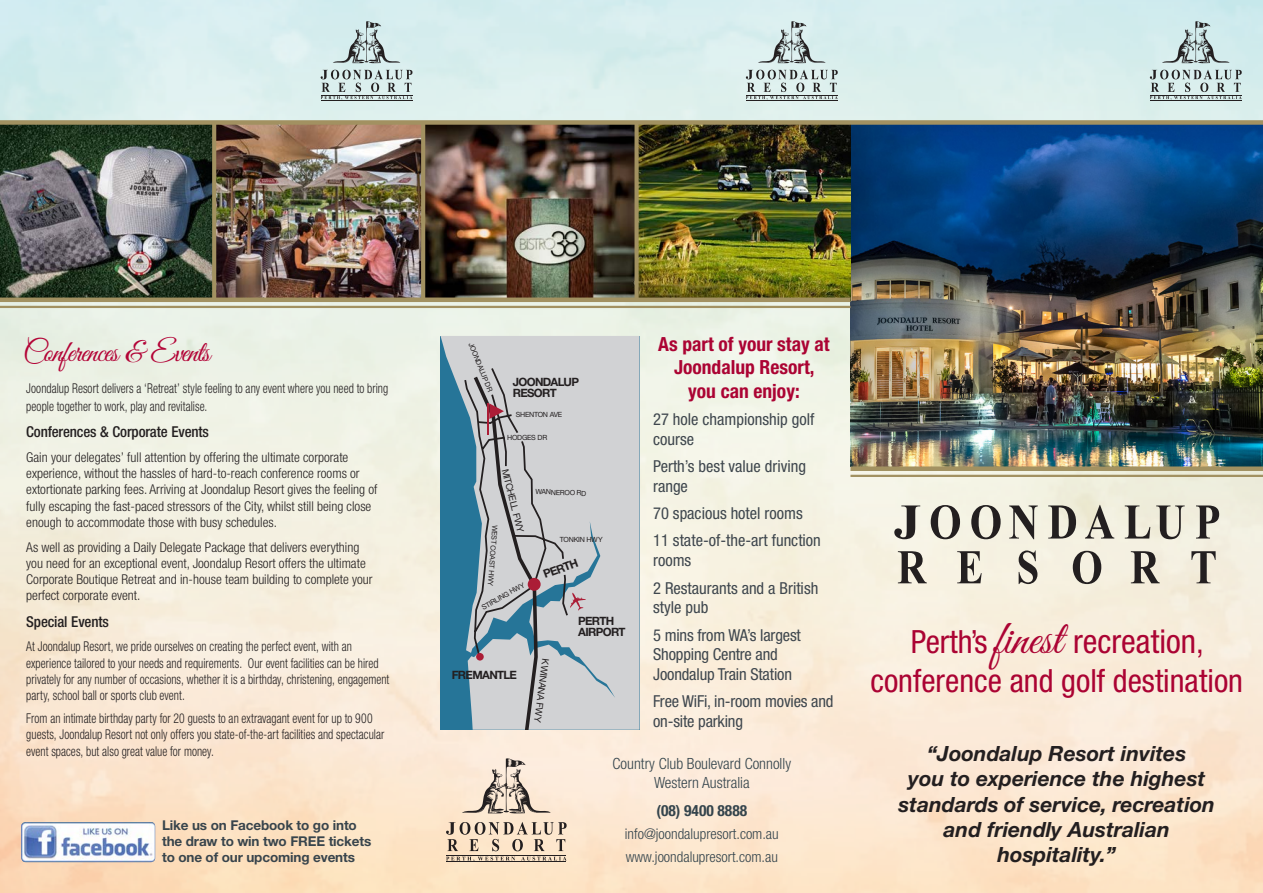
<style>
.page{position:relative;width:1263px;height:893px;background:#fff}
.page>*{position:absolute;margin:0;border:0;box-sizing:border-box;transform-origin:0 0}
.t1{font:condensed 33px "Helvetica Neue LT";color:#ab0333}
.t2{font:condensed 32.1px "Helvetica Neue LT";color:#ab0333}
.Script_Heading{font:30px "Great Vibes";letter-spacing:-.025em;color:#b30437}
.t3{font:italic 700 21px/25.2px "Helvetica Neue LT";color:#231f20;text-align:center}
.t4{font:700 condensed 19.5px/23.4px "Helvetica Neue LT";color:#ab0333;text-align:center}
.t5{font:condensed 16.5px/19.8px "Helvetica Neue LT";color:#3f474e}
.t6{font:300 condensed 15.45px/18.6px "Helvetica Neue LT";color:#34444c;text-align:center}
.t7{font:700 condensed 15.45px "Helvetica Neue LT";color:#34444c}
.Box_Intro{font:500 condensed 15px "Helvetica Neue LT";letter-spacing:-.01em;color:#231f20}
.t8{font:300 condensed 14.7px "Helvetica Neue LT";color:#34444c}
.t9{font:300 condensed 13.5px/16.2px "Helvetica Neue LT";color:#231f20;scale:.86 1}
.t10{font:300 condensed 13.5px/16.2px "Helvetica Neue LT";color:#231f20}
.t11{font:700 13.5px/16.2px "Helvetica Neue LT";letter-spacing:-.01em;color:#38444c}
.t12{font:700 11.4px/11.4px "Helvetica Neue LT Std";letter-spacing:-.06em;color:#231f20}
.t13{font:9.45px "Helvetica Neue LT Std";color:#231f20}
.t14{font:7.2px "Helvetica Neue LT Std";letter-spacing:-.035em;color:#231f20}
.s1{font-size:32.1px}
.s2{font-family:"Great Vibes";font-stretch:normal;font-size:48px}
</style>
<div class="page">
<img style="left:0;top:0;width:1263px;height:893px">
<img style="left:21px;top:822px;width:134px;height:40px">
<img style="left:850px;top:125px;width:413px;height:341px">
<svg style="left:1162px;top:21px;width:67px;height:43px;background:#b5c9ca"></svg>
<svg style="left:1150px;top:70px;width:92px;height:30px;background:#b6c7c6"></svg>
<hr style="left:1150px;top:95px;width:91px;height:1px;background:#231f20">
<hr style="left:1150px;top:100px;width:91px;height:1px;background:#231f20">
<svg style="left:758px;top:21px;width:68px;height:43px;background:#bbcbcc"></svg>
<svg style="left:746px;top:70px;width:92px;height:30px;background:#bbc8c7"></svg>
<hr style="left:746px;top:95px;width:91px;height:1px;background:#231f20">
<hr style="left:746px;top:100px;width:91px;height:1px;background:#231f20">
<svg style="left:462px;top:758px;width:89px;height:56px;background:#d7c7b8"></svg>
<svg style="left:446px;top:857px;width:69px;height:4px"></svg>
<svg style="left:521px;top:857px;width:46px;height:3px"></svg>
<svg style="left:446px;top:822px;width:121px;height:29px;background:#cdbaa6"></svg>
<hr style="left:446px;top:855px;width:120px;height:1px;background:#231f20">
<hr style="left:446px;top:862px;width:120px;height:1px;background:#231f20">
<svg style="left:333px;top:21px;width:67px;height:43px;background:#b7caca"></svg>
<svg style="left:321px;top:70px;width:91px;height:30px;background:#b8c7c6"></svg>
<hr style="left:321px;top:95px;width:91px;height:1px;background:#231f20">
<hr style="left:321px;top:100px;width:91px;height:1px;background:#231f20">
<img style="left:0;top:125px;width:850px;height:173px">
<svg style="left:212px;top:125px;width:4px;height:173px"></svg>
<hr style="left:421px;top:122px;width:4px;height:178px;background:#a29161">
<div style="left:634px;top:122px;width:5px;height:178px;background:#a29161"></div>
<hr style="left:0;top:298px;width:850px;height:4px;background:#a29161">
<hr style="left:0;top:306px;width:850px;height:2px;background:#a29161">
<div style="left:0;top:120px;width:1263px;height:5px;background:#a29161"></div>
<div style="left:850px;top:466px;width:413px;height:5px;background:#a29161"></div>
<hr style="left:850px;top:475px;width:413px;height:2px;background:#a29161">
<svg style="left:441px;top:336px;width:198px;height:394px;background:#a6bbc5"></svg>
<svg style="left:463px;top:366px;width:123px;height:364px;background:#b0b9c0"></svg>
<hr style="left:487px;top:403px;width:2px;height:32px;background:#ab1d36">
<svg style="left:894px;top:505px;width:26px;height:34px"></svg>
<svg style="left:931px;top:505px;width:29px;height:34px"></svg>
<svg style="left:971px;top:505px;width:30px;height:34px"></svg>
<svg style="left:1009px;top:505px;width:29px;height:34px"></svg>
<svg style="left:1048px;top:505px;width:28px;height:33px"></svg>
<svg style="left:1085px;top:505px;width:29px;height:33px"></svg>
<svg style="left:1125px;top:505px;width:25px;height:33px"></svg>
<svg style="left:1156px;top:505px;width:29px;height:34px"></svg>
<svg style="left:1196px;top:505px;width:23px;height:33px"></svg>
<svg style="left:898px;top:551px;width:29px;height:32px"></svg>
<svg style="left:957px;top:551px;width:25px;height:32px"></svg>
<svg style="left:1019px;top:550px;width:18px;height:34px"></svg>
<svg style="left:1073px;top:551px;width:28px;height:33px"></svg>
<svg style="left:1131px;top:551px;width:29px;height:32px"></svg>
<svg style="left:1191px;top:551px;width:24px;height:32px"></svg>
<p class="Script_Heading" style="left:23px;top:336px;width:189px">Conferences &amp; Events</p>
<p class="t9" style="left:26px;top:379px;width:422px;line-height:18px">Joondalup Resort delivers a ‘Retreat’ style feeling to any event where you need to bring people together to work, play and revitalise.</p>
<p class="Box_Intro" style="left:26px;top:423px;width:184px">Conferences &amp; Corporate Events</p>
<p class="t10" style="left:26px;top:449px;width:353px">Gain your delegates’ full attention by offering the ultimate corporate experience, without the hassles of hard-to-reach conference rooms or extortionate parking fees. Arriving at Joondalup Resort gives the feeling of fully escaping the fast-paced stressors of the City, whilst still being close enough to accommodate those with busy schedules.</p>
<p class="t10" style="left:26px;top:539px;width:348px">As well as providing a Daily Delegate Package that delivers everything you need for an exceptional event, Joondalup Resort offers the ultimate Corporate Boutique Retreat and in-house team building to complete your perfect corporate event.</p>
<p class="Box_Intro" style="left:26px;top:612px;width:84px">Special Events</p>
<p class="t9" style="left:26px;top:638px;width:424px">At Joondalup Resort, we pride ourselves on creating the perfect event, with an experience tailored to your needs and requirements. Our event facilities can be hired privately for any number of occasions, whether it is a birthday, christening, engagement party, school ball or sports club event.</p>
<p class="t9" style="left:26px;top:710px;width:418px">From an intimate birthday party for 20 guests to an extravagant event for up to 900 guests, Joondalup Resort not only offers you state-of-the-art facilities and spectacular event spaces, but also great value for money.</p>
<p class="t11" style="left:162px;top:816px;width:211px">Like us on Facebook to go into the draw to win two FREE tickets to one of our upcoming events</p>
<p class="t14" style="left:475px;top:341px;width:54px;rotate:68deg">JOONDALUP DR</p>
<p class="t12" style="left:513px;top:376px;width:68px">JOONDALUP<br>RESORT</p>
<p class="t14" style="left:516px;top:410px;width:48px">SHENTON AVE</p>
<p class="t14" style="left:507px;top:433px;width:42px">HODGES DR</p>
<p class="t13" style="left:510px;top:467px;width:67px;rotate:76deg">MITCHELL FWY</p>
<p class="t14" style="left:499px;top:525px;width:62px;rotate:94deg">WEST COAST HWY</p>
<p class="t14" style="left:480px;top:604px;width:49px;rotate:-29deg">STIRLING HWY</p>
<p class="t14" style="left:536px;top:487px;width:52px;rotate:2deg">WANNEROO RD</p>
<p class="t14" style="left:560px;top:535px;width:44px">TONKIN HWY</p>
<p class="t12" style="left:542px;top:569px;width:38px;rotate:-20deg">PERTH</p>
<p class="t12" style="left:578px;top:614px;width:49px">PERTH<br>AIRPORT</p>
<p class="t12" style="left:452px;top:669px;width:67px">FREMANTLE</p>
<p class="t13" style="left:551px;top:660px;width:65px;rotate:97deg">KWINANA FWY</p>
<p class="t4" style="left:658px;top:332px;width:173px">As part of your stay at<br>Joondalup Resort,</p>
<p class="t4" style="left:688px;top:379px;width:113px">you can enjoy:</p>
<p class="t5" style="left:653px;top:409px;width:163px">27 hole championship golf course</p>
<p class="t5" style="left:653px;top:456px;width:154px">Perth’s best value driving range</p>
<p class="t5" style="left:653px;top:503px;width:151px">70 spacious hotel rooms</p>
<p class="t5" style="left:653px;top:531px;width:169px">11 state-of-the-art function rooms</p>
<p class="t5" style="left:653px;top:578px;width:167px">2 Restaurants and a British style pub</p>
<p class="t5" style="left:653px;top:625px;width:149px">5 mins from WA’s largest<br>Shopping Centre and<br>Joondalup Train Station</p>
<p class="t5" style="left:653px;top:692px;width:182px">Free WiFi, in-room movies and on-site parking</p>
<p class="t6" style="left:613px;top:755px;width:180px">Country Club Boulevard Connolly<br>Western Australia</p>
<p class="t7" style="left:656px;top:801px;width:92px">(08) 9400 8888</p>
<p class="t8" style="left:625px;top:825px;width:155px">info@joondalupresort.com.au</p>
<p class="t8" style="left:626px;top:848px;width:154px">www.joondalupresort.com.au</p>
<p class="t1" style="left:911px;top:622px;width:294px"><span class="s1">Perth’s</span> <span class="s2">finest</span> recreation<span class="s1">,</span></p>
<p class="t2" style="left:870px;top:662px;width:374px">conference and golf destination</p>
<p class="t3" style="left:898px;top:741px;width:318px">“Joondalup Resort invites<br>you to experience the highest standards of service, recreation and friendly Australian hospitality.”</p>
</div>
